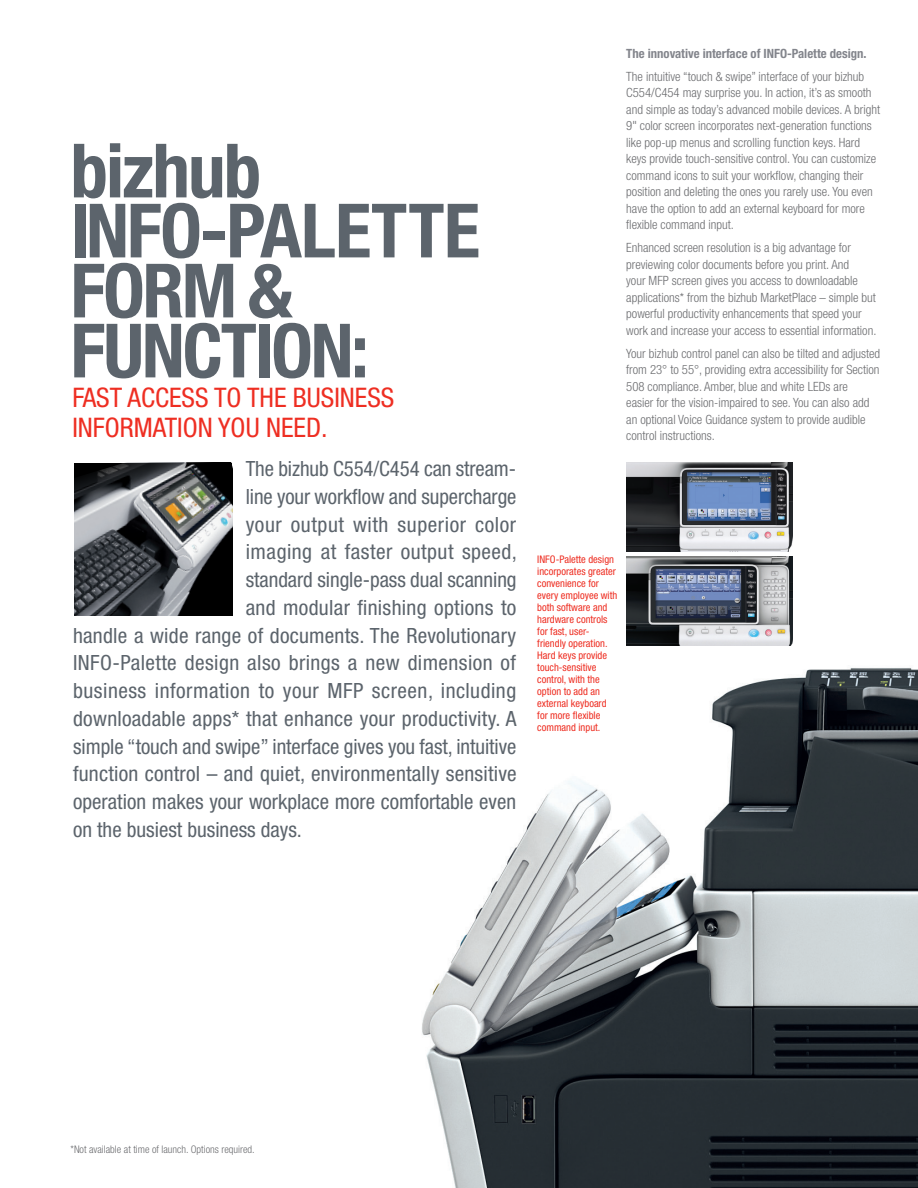
<style>
.page{position:relative;width:918px;height:1188px;background:#fff}
.page>*{position:absolute;margin:0;border:0;box-sizing:border-box;transform-origin:0 0}
.t1{font:700 condensed 75px/60px "Helvetica Neue LT Std";letter-spacing:-.025em;color:#5c646c}
.t2{font:condensed 27px/30px "Helvetica Neue LT Std";color:#ee2e22}
.t3{font:condensed 21px/27.8px "Helvetica Neue LT Std";letter-spacing:.01em;color:#5c646c}
.t4{font:300 condensed 12.75px/16.5px "Helvetica Neue LT Std";color:#6c6d70}
.t5{font:700 condensed 12.75px "Helvetica Neue LT Std";color:#83858c}
.t6{font:condensed 10.5px/12px "Helvetica Neue LT Std";color:#ee2e22}
.t7{font:300 condensed 10.5px "Helvetica Neue LT Std";color:#6c6d70}
</style>
<div class="page">
<img style="left:232px;top:511px;width:686px;height:677px">
<img style="left:627px;top:462px;width:165px;height:89px">
<img style="left:627px;top:556px;width:165px;height:89px">
<img style="left:74px;top:463px;width:158px;height:153px">
<h1 class="t1" style="left:70px;top:140px;width:411px">bizhub<br>INFO-PALETTE<br>FORM &amp;<br>FUNCTION:</h1>
<h2 class="t2" style="left:72px;top:383px;width:323px">Fast access to the business<br>Information you need.</h2>
<h3 class="t3" style="left:246px;top:455px;width:272px">The bizhub C554/C454 can stream-</h3>
<h3 class="t3" style="left:246px;top:483px;width:272px">line your workflow and supercharge</h3>
<h3 class="t3" style="left:246px;top:510px;width:272px">your output with superior color</h3>
<h3 class="t3" style="left:246px;top:538px;width:273px">imaging at faster output speed,</h3>
<h3 class="t3" style="left:246px;top:566px;width:272px">standard single-pass dual scanning</h3>
<h3 class="t3" style="left:246px;top:594px;width:272px">and modular finishing options to</h3>
<h3 class="t3" style="left:73px;top:621px;width:445px">handle a wide range of documents. The Revolutionary</h3>
<h3 class="t3" style="left:73px;top:649px;width:11px">INFO</h3>
<h3 class="t3" style="left:73px;top:649px;width:445px;text-indent:39px">-Palette design also brings a new dimension of business information to your MFP</h3>
<p class="t3" style="left:73px;top:677px;width:445px;text-align:justify;text-indent:299px">screen, including downloadable apps* that enhance your productivity. A simple “touch and swipe” interface gives you fast, intuitive function control – and quiet, environmentally sensitive operation makes your workplace more comfortable even on the busiest business days.</p>
<p class="t5" style="left:626px;top:46px;width:242px">The innovative interface of INFO-Palette design.</p>
<p class="t4" style="left:626px;top:68px;width:255px">The intuitive “touch &amp; swipe” interface of your bizhub C554/C454 may surprise you. In action, it’s as smooth and simple as today’s advanced mobile devices. A bright 9" color screen incorporates next-generation functions like pop-up menus and scrolling function keys. Hard keys provide touch-sensitive control. You can customize command icons to suit your workflow, changing their position and deleting the ones you rarely use. You even have the option to add an external keyboard for more flexible command input.</p>
<p class="t4" style="left:626px;top:239px;width:252px">Enhanced screen resolution is a big advantage for previewing color documents before you print. And<br>your MFP screen gives you access to downloadable applications* from the bizhub MarketPlace – simple but powerful productivity enhancements that speed your work and increase your access to essential information.</p>
<p class="t4" style="left:626px;top:345px;width:256px">Your bizhub control panel can also be tilted and adjusted from 23° to 55°, providing extra accessibility for Section 508 compliance. Amber, blue and white LEDs are<br>easier for the vision-impaired to see. You can also add an optional Voice Guidance system to provide audible control instructions.</p>
<p class="t6" style="left:537px;top:553px;width:6px">INFO</p>
<p class="t6" style="left:537px;top:553px;width:81px;text-indent:18px">-Palette design incorporates greater convenience for every employee with both software and hardware controls for fast, user&shy;friendly operation.<br>Hard keys provide touch-sensitive control, with the option to add an external keyboard for more flexible command input.</p>
<p class="t7" style="left:70px;top:1143px;width:186px">*Not available at time of launch. Options required.</p>
</div>
